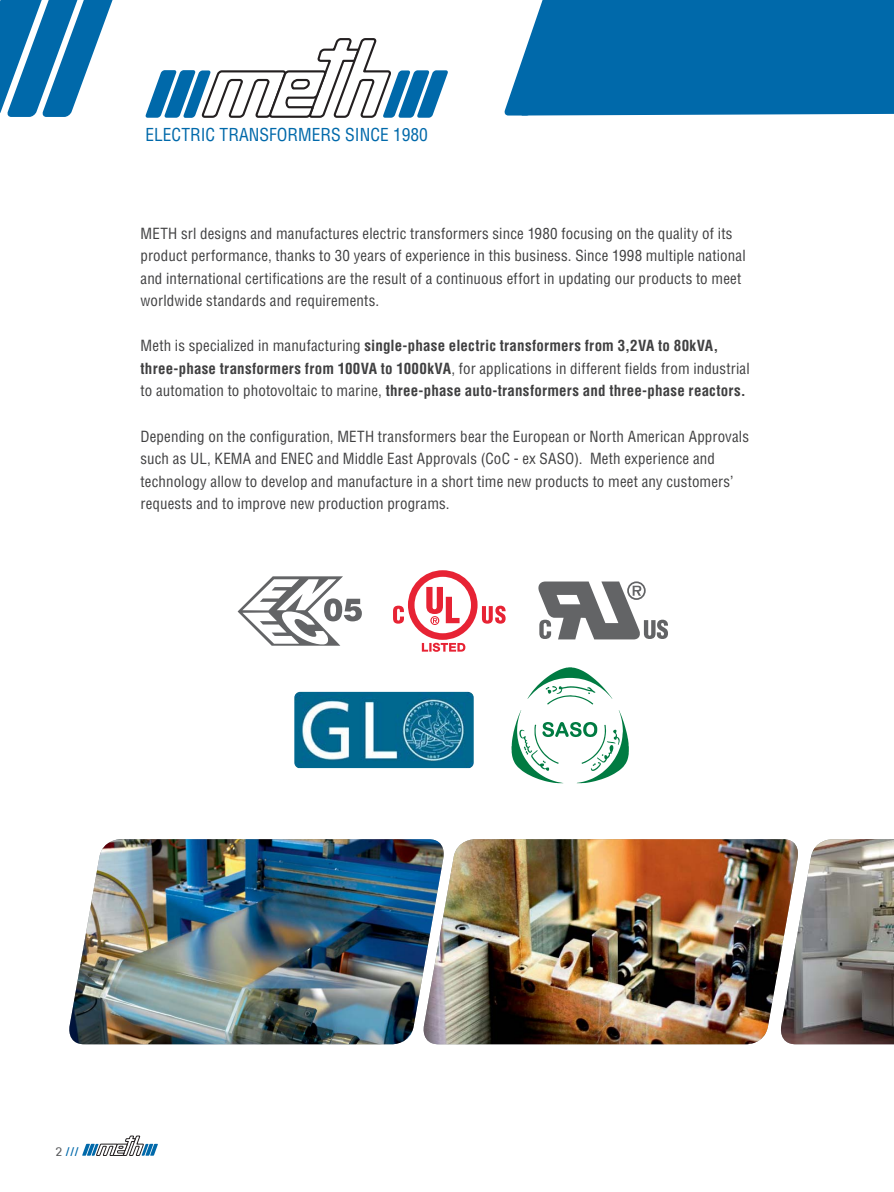
<style>
.page{position:relative;width:894px;height:1192px;background:#fff}
.page>*{position:absolute;margin:0;border:0;box-sizing:border-box;transform-origin:0 0}
.t1{font:condensed 17.4px "Helvetica";color:#0069aa}
.t2{font:condensed 15px/22.5px "Helvetica";letter-spacing:.01em;color:#404041}
.t3{font:700 condensed 15px/22.5px "Helvetica";letter-spacing:.01em;color:#404041}
.t4{font:12px "Monda";color:#0069aa}
.s1{font-weight:400}
.s2{color:#58595b}
</style>
<div class="page">
<svg style="left:393px;top:570px;width:113px;height:82px"></svg>
<svg style="left:238px;top:576px;width:124px;height:69px"></svg>
<svg style="left:538px;top:581px;width:130px;height:58px"></svg>
<img style="left:294px;top:692px;width:180px;height:76px">
<svg style="left:511px;top:710px;width:118px;height:73px"></svg>
<svg style="left:527px;top:667px;width:86px;height:37px"></svg>
<svg style="left:145px;top:38px;width:303px;height:80px"></svg>
<svg style="left:0;top:0;width:113px;height:117px"></svg>
<svg style="left:504px;top:63px;width:17px;height:52px"></svg>
<div style="left:521px;top:0;width:373px;height:115px;background:#0069aa"></div>
<svg style="left:82px;top:1135px;width:76px;height:21px"></svg>
<img style="left:69px;top:839px;width:352px;height:205px">
<img style="left:421px;top:839px;width:357px;height:205px">
<img style="left:779px;top:839px;width:115px;height:205px">
<p class="t1" style="left:145px;top:128px;width:284px">ELECTRIC TRANSFORMERS SINCE 1980</p>
<p class="t2" style="left:141px;top:223px;width:606px">METH srl designs and manufactures electric transformers since 1980 focusing on the quality of its product performance, thanks to 30 years of experience in this business. Since 1998 multiple national and international certifications are the result of a continuous effort in updating our products to meet worldwide standards and requirements.</p>
<p class="t3" style="left:141px;top:336px;width:610px"><span class="s1">Meth is specialized in manufacturing</span> single-phase electric transformers from 3,2VA to 80kVA, three-phase transformers from 100VA to 1000kVA<span class="s1">, for applications in different fields from industrial to automation to photovoltaic to marine,</span> three-phase auto-transformers and three-phase reactors.</p>
<p class="t2" style="left:141px;top:426px;width:610px">Depending on the configuration, METH transformers bear the European or North American Approvals such as UL, KEMA and ENEC and Middle East Approvals (CoC - ex SASO). Meth experience and technology allow to develop and manufacture in a short time new products to meet any customers’ requests and to improve new production programs.</p>
<p class="t4" style="left:55px;top:1141px;width:25px"><span class="s2">2</span> ///</p>
</div>
